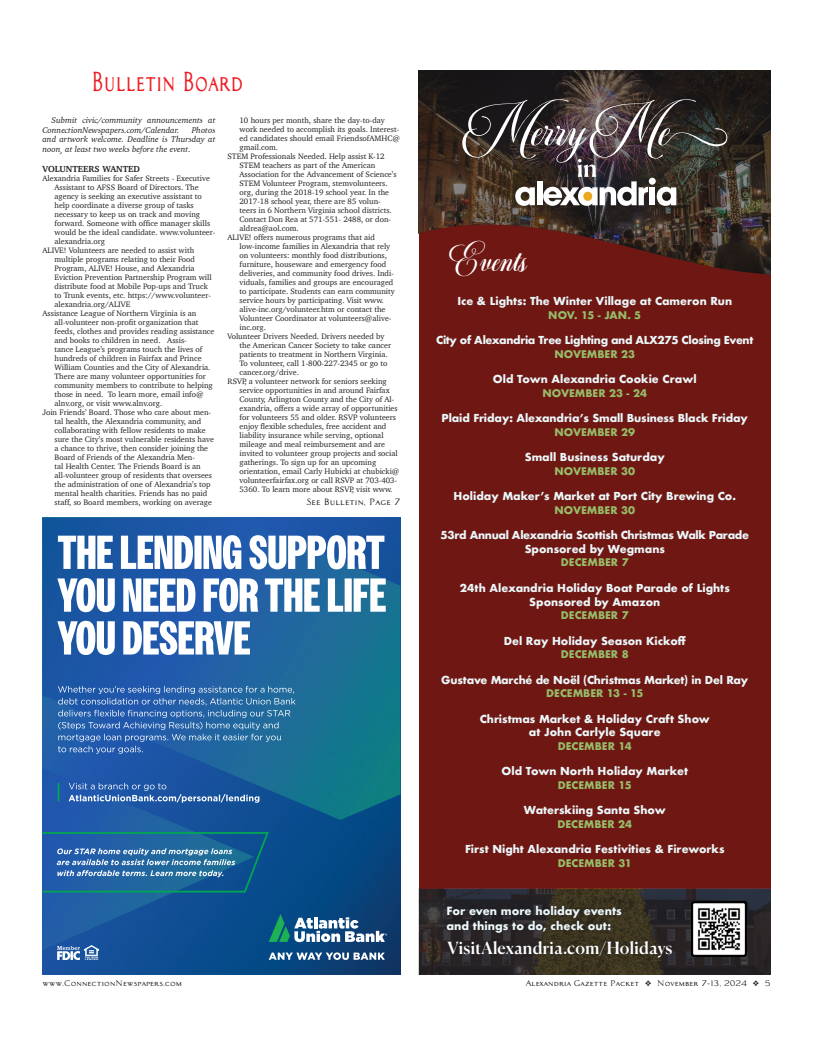
<style>
.page{position:relative;width:816px;height:1057px;background:#fff}
.page>*{position:absolute;margin:0;border:0;box-sizing:border-box;transform-origin:0 0}
.t1{font:700 37.2px "The Moritza";color:#fff}
.hdr_30{font:27px "Architect Bold V";color:#ee1d23;scale:.7 1}
.t2{font:500 16.7px "Canela";letter-spacing:.015em;color:#fff}
.t3{font:700 11px/14.2px "Futura";color:#ebf7fa}
.t4{font:700 10.7px/13.5px "Futura";color:#ebf7fa;text-align:center}
.t5{font:700 10.7px/13.5px "Futura";letter-spacing:-.03em;color:#ebf7fa;text-align:center}
.t6{font:700 10.7px "Futura";letter-spacing:-.02em;color:#ebf7fa}
.t7{font:700 10.2px "Futura";color:#96bd69}
._1b{font:9px "Architect Bold V";color:#231f20}
.cal1{font:700 9px "Charter";color:#231f20}
.lst{font:italic 8.5px/9.5px "Charter";color:#231f20}
.cal2{font:8px/9px "Charter";color:#231f20}
.t8{font:8px "Architect Bold V";color:#231f20}
</style>
<div class="page">
<img style="left:42px;top:517px;width:358px;height:457px">
<svg style="left:57px;top:620px;width:193px;height:35px"></svg>
<svg style="left:57px;top:578px;width:329px;height:34px"></svg>
<svg style="left:58px;top:535px;width:326px;height:34px"></svg>
<svg style="left:58px;top:685px;width:237px;height:68px;background:#3972af"></svg>
<svg style="left:269px;top:913px;width:118px;height:28px"></svg>
<svg style="left:269px;top:952px;width:116px;height:7px"></svg>
<img style="left:58px;top:946px;width:22px;height:13px">
<img style="left:85px;top:945px;width:14px;height:14px">
<svg style="left:69px;top:782px;width:190px;height:20px;background:#4070b1"></svg>
<svg style="left:58px;top:782px;width:1px;height:19px"></svg>
<svg style="left:42px;top:831px;width:228px;height:62px;background:#2c6fa1"></svg>
<div style="left:419px;top:188px;width:351px;height:769px;background:#6f1813"></div>
<img style="left:419px;top:888px;width:351px;height:86px">
<img style="left:419px;top:70px;width:351px;height:204px">
<div style="left:443px;top:901px;width:182px;height:35px;background:#231f20;opacity:.75"></div>
<div style="left:444px;top:936px;width:232px;height:24px;background:#231f20;opacity:.75"></div>
<svg style="left:462px;top:99px;width:265px;height:107px;background:#574f4c"></svg>
<img style="left:692px;top:901px;width:54px;height:55px">
<p class="hdr_30" style="left:91px;top:66px;width:219px">Bulletin Board</p>
<p class="lst" style="left:42px;top:115px;width:174px;text-indent:9px">Submit civic/community announcements at<br>ConnectionNewspapers.com/Calendar.</p>
<p class="lst" style="left:42px;top:125px;width:174px;text-align:justify;text-indent:149px">Photos and artwork welcome. Deadline is Thursday at noon, at least two weeks before the event.</p>
<p class="cal1" style="left:42px;top:161px;width:99px">VOLUNTEERS WANTED</p>
<p class="cal2" style="left:55px;top:173px;width:162px;text-indent:-12px">Alexandria Families for Safer Streets - Executive Assistant to AFSS Board of Directors. The agency is seeking an executive assistant to help coordinate a diverse group of tasks necessary to keep us on track and moving forward. Someone with office manager skills would be the ideal candidate. www.volunteer&shy;alexandria.org</p>
<p class="cal2" style="left:55px;top:245px;width:159px;text-indent:-12px">ALIVE! Volunteers are needed to assist with multiple programs relating to their Food Program, ALIVE! House, and Alexandria Eviction Prevention Partnership Program will distribute food at Mobile Pop-ups and Truck to Trunk events, etc. https://www.volunteer&shy;alexandria.org/ALIVE</p>
<p class="cal2" style="left:55px;top:308px;width:161px;text-indent:-12px">Assistance League of Northern Virginia is an all-volunteer non-profit organization that feeds, clothes and provides reading assistance and books to children in need. Assis-<br>tance League’s programs touch the lives of hundreds of children in Fairfax and Prince William Counties and the City of Alexandria.<br>There are many volunteer opportunities for community members to contribute to helping those in need. To learn more, email info@ alnv.org, or visit www.alnv.org.</p>
<p class="cal2" style="left:55px;top:407px;width:161px;text-indent:-12px">Join Friends’ Board. Those who care about men&shy;tal health, the Alexandria community, and collaborating with fellow residents to make sure the City’s most vulnerable residents have a chance to thrive, then consider joining the Board of Friends of the Alexandria Men-<br>tal Health Center. The Friends Board is an all-volunteer group of residents that oversees the administration of one of Alexandria’s top mental health charities. Friends has no paid staff, so Board members, working on average</p>
<p class="cal2" style="left:239px;top:115px;width:162px">10 hours per month, share the day-to-day work needed to accomplish its goals. Interest&shy;ed candidates should email FriendsofAMHC@ gmail.com.</p>
<p class="cal2" style="left:239px;top:151px;width:159px;text-indent:-12px">STEM Professionals Needed. Help assist K-12<br>STEM teachers as part of the American Association for the Advancement of Science’s STEM Volunteer Program, stemvolunteers. org, during the 2018-19 school year. In the 2017-18 school year, there are 85 volun&shy;teers in 6 Northern Virginia school districts.<br>Contact Don Rea at 571-551- 2488, or don&shy;aldrea@aol.com.</p>
<p class="cal2" style="left:239px;top:232px;width:157px;text-indent:-12px">ALIVE! offers numerous programs that aid low-income families in Alexandria that rely on volunteers: monthly food distributions, furniture, houseware and emergency food deliveries, and community food drives. Indi&shy;viduals, families and groups are encouraged to participate. Students can earn community service hours by participating. Visit www. alive-inc.org/volunteer.htm or contact the Volunteer Coordinator at volunteers@alive&shy;inc.org.</p>
<p class="cal2" style="left:239px;top:331px;width:153px;text-indent:-12px">Volunteer Drivers Needed. Drivers needed by the American Cancer Society to take cancer patients to treatment in Northern Virginia.<br>To volunteer, call 1-800-227-2345 or go to cancer.org/drive.</p>
<p class="cal2" style="left:239px;top:376px;width:161px;text-indent:-12px">RSVP, a volunteer network for seniors seeking service opportunities in and around Fairfax County, Arlington County and the City of Al&shy;exandria, offers a wide array of opportunities for volunteers 55 and older. RSVP volunteers enjoy flexible schedules, free accident and liability insurance while serving, optional mileage and meal reimbursement and are invited to volunteer group projects and social gatherings. To sign up for an upcoming orientation, email Carly Hubicki at chubicki@ volunteerfairfax.org or call RSVP at 703-403- 5360. To learn more about RSVP, visit www.</p>
<p class="_1b" style="left:306px;top:496px;width:96px">See Bulletin, Page 7</p>
<p class="t1" style="left:449px;top:237px;width:79px">Events</p>
<p class="t4" style="left:457px;top:294px;width:276px">Ice &amp; Lights: The Winter Village at Cameron Run</p>
<p class="t7" style="left:548px;top:307px;width:94px">NOV. 15 - JAN. 5</p>
<p class="t5" style="left:436px;top:333px;width:319px">City of Alexandria Tree Lighting and ALX275 Closing Event</p>
<p class="t7" style="left:554px;top:346px;width:82px">NOVEMBER 23</p>
<p class="t4" style="left:493px;top:372px;width:205px">Old Town Alexandria Cookie Crawl</p>
<p class="t7" style="left:542px;top:385px;width:106px">NOVEMBER 23 - 24</p>
<p class="t4" style="left:441px;top:411px;width:308px">Plaid Friday: Alexandria’s Small Business Black Friday</p>
<p class="t7" style="left:554px;top:424px;width:82px">NOVEMBER 29</p>
<p class="t4" style="left:525px;top:450px;width:142px">Small Business Saturday</p>
<p class="t7" style="left:554px;top:463px;width:82px">NOVEMBER 30</p>
<p class="t4" style="left:453px;top:489px;width:284px">Holiday Maker’s Market at Port City Brewing Co.</p>
<p class="t7" style="left:554px;top:502px;width:82px">NOVEMBER 30</p>
<p class="t5" style="left:440px;top:528px;width:310px">53rd Annual Alexandria Scottish Christmas Walk Parade<br>Sponsored by Wegmans</p>
<p class="t7" style="left:561px;top:555px;width:69px">DECEMBER 7</p>
<p class="t4" style="left:460px;top:581px;width:271px">24th Alexandria Holiday Boat Parade of Lights<br>Sponsored by Amazon</p>
<p class="t7" style="left:561px;top:607px;width:69px">DECEMBER 7</p>
<p class="t4" style="left:504px;top:633px;width:184px">Del Ray Holiday Season Kickoff</p>
<p class="t7" style="left:561px;top:646px;width:69px">DECEMBER 8</p>
<p class="t6" style="left:441px;top:671px;width:308px">Gustave Marché de Noël (Christmas Market) in Del Ray</p>
<p class="t7" style="left:546px;top:685px;width:99px">DECEMBER 13 - 15</p>
<p class="t4" style="left:480px;top:711px;width:232px">Christmas Market &amp; Holiday Craft Show at John Carlyle Square</p>
<p class="t7" style="left:558px;top:738px;width:76px">DECEMBER 14</p>
<p class="t4" style="left:501px;top:764px;width:188px">Old Town North Holiday Market</p>
<p class="t7" style="left:558px;top:777px;width:76px">DECEMBER 15</p>
<p class="t4" style="left:524px;top:803px;width:143px">Waterskiing Santa Show</p>
<p class="t7" style="left:557px;top:816px;width:76px">DECEMBER 24</p>
<p class="t4" style="left:465px;top:842px;width:261px">First Night Alexandria Festivities &amp; Fireworks</p>
<p class="t7" style="left:558px;top:855px;width:76px">DECEMBER 31</p>
<p class="t3" style="left:446px;top:903px;width:177px">For even more holiday events and things to do, check out:</p>
<p class="t2" style="left:447px;top:934px;width:227px">VisitAlexandria.com/Holidays</p>
<p class="t8" style="left:42px;top:978px;width:141px">www.ConnectionNewspapers.com</p>
<p class="t8" style="left:526px;top:978px;width:246px">Alexandria Gazette Packet ❖ November 7-13, 2024 ❖ 5</p>
</div>
